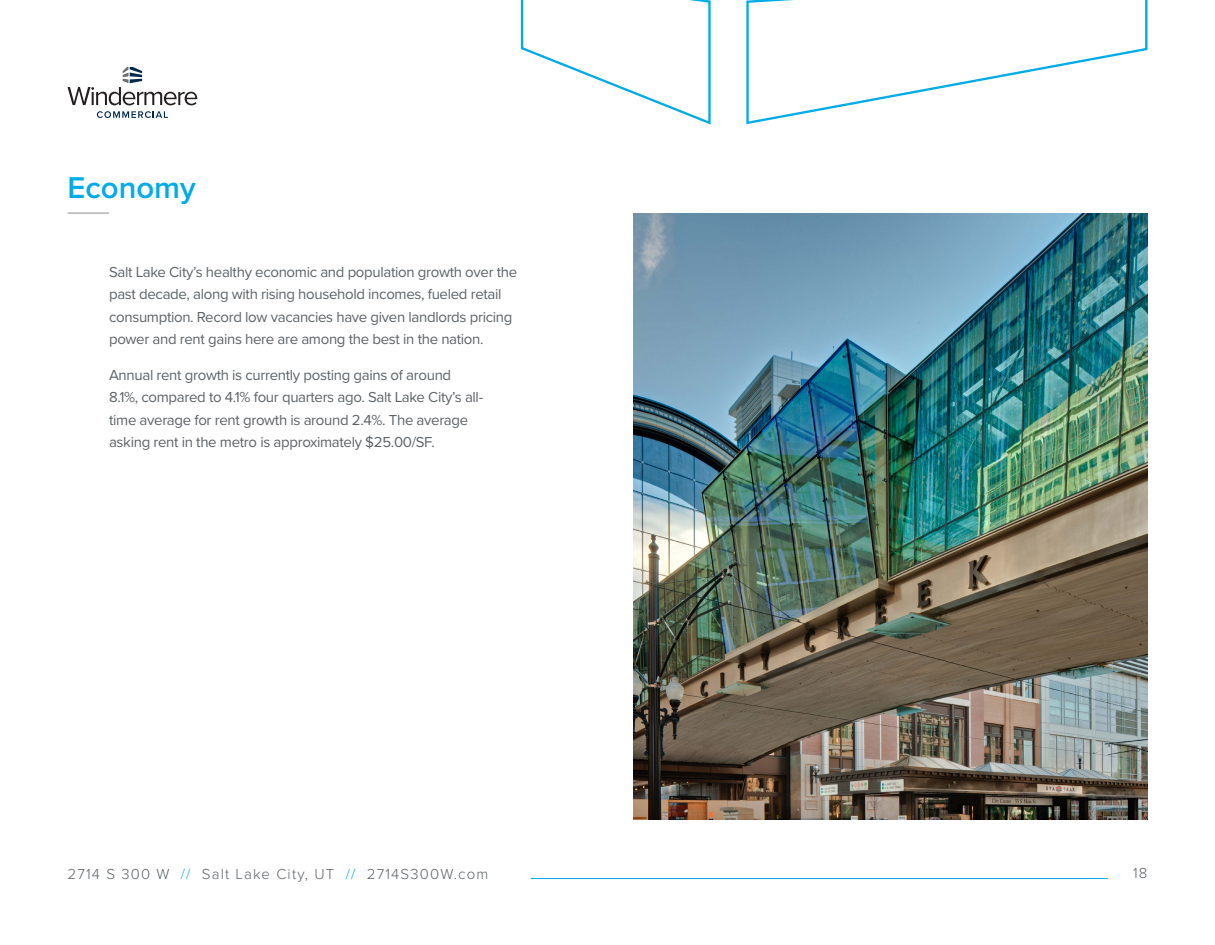
<style>
.page{position:relative;width:1215px;height:945px;background:#fff}
.page>*{position:absolute;margin:0;border:0;box-sizing:border-box;transform-origin:0 0}
.t1{font:600 31.2px "Proxima Nova";color:#00abe7}
.t2{font:15px/22.5px "Proxima Nova";letter-spacing:-.02em;color:#5e6367}
.t3{font:300 15px "Proxima Nova";letter-spacing:.08em;color:#5e6367}
.s1{color:#00abe7}
</style>
<div class="page">
<svg style="left:97px;top:111px;width:71px;height:7px"></svg>
<svg style="left:68px;top:68px;width:129px;height:37px"></svg>
<hr style="left:68px;top:212px;width:41px;height:2px;background:#b2b5b6">
<img style="left:633px;top:214px;width:515px;height:605px">
<hr style="left:531px;top:878px;width:577px;height:1px;background:#00abe7">
<svg style="left:520px;top:0;width:628px;height:125px"></svg>
<h1 class="t1" style="left:68px;top:164px;width:130px">Economy</h1>
<p class="t2" style="left:109px;top:260px;width:410px">Salt Lake City’s healthy economic and population growth over the past decade, along with rising household incomes, fueled retail consumption. Record low vacancies have given landlords pricing power and rent gains here are among the best in the nation.</p>
<p class="t2" style="left:109px;top:363px;width:376px">Annual rent growth is currently posting gains of around 8.1%, compared to 4.1% four quarters ago. Salt Lake City’s all&shy;time average for rent growth is around 2.4%. The average asking rent in the metro is approximately $25.00/SF.</p>
<p class="t3" style="left:68px;top:862px;width:422px">2714 S 300 W <span class="s1">//</span> Salt Lake City, UT <span class="s1">//</span> 2714S300W.com</p>
<p class="t3" style="left:1133px;top:861px;width:16px">18</p>
</div>
